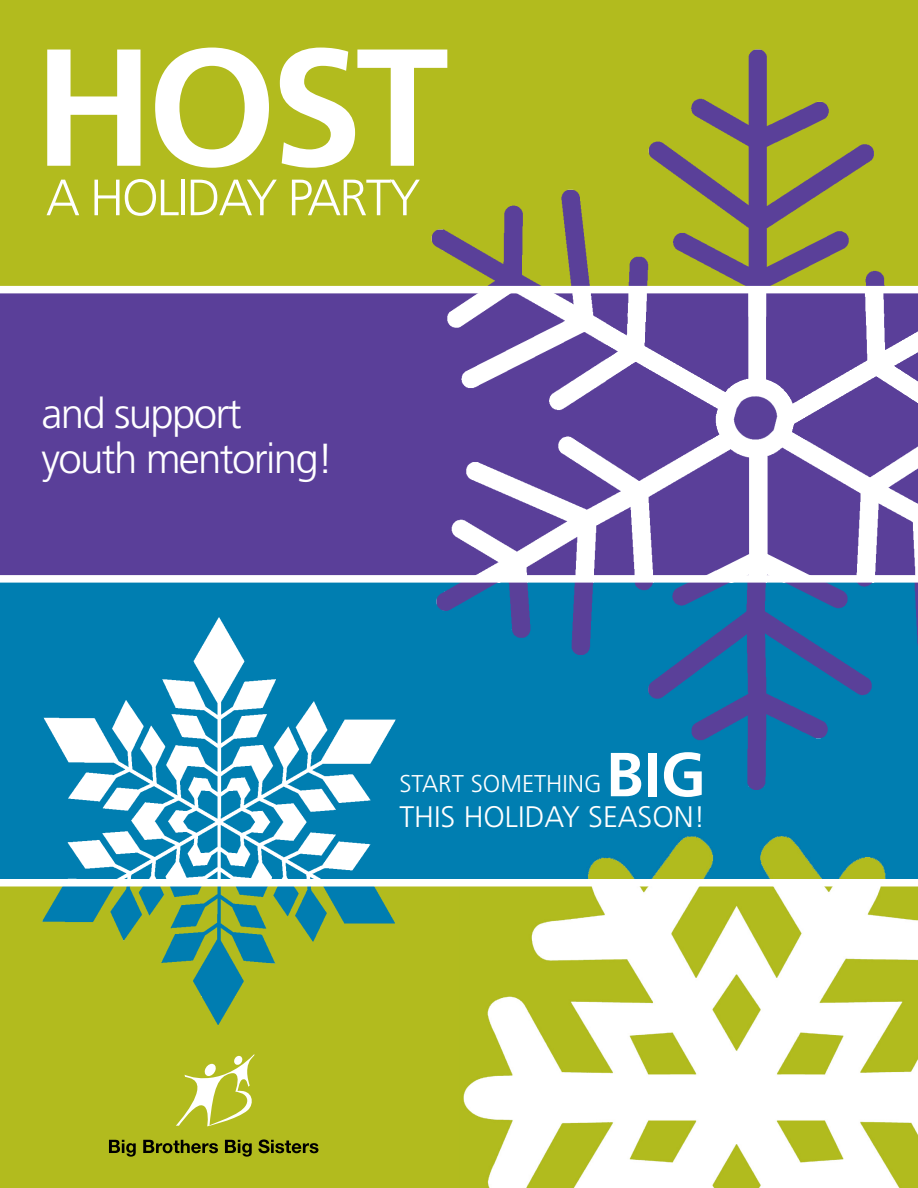
<style>
.page{position:relative;width:918px;height:1188px;background:#fff}
.page>*{position:absolute;margin:0;border:0;box-sizing:border-box;transform-origin:0 0}
.t1{font:700 166.5px "Frutiger LT Std";color:#fff}
.t2{font:700 62.1px "Frutiger LT Std";color:#fff}
.t3{font:300 51px "Frutiger LT Std";letter-spacing:-.04em;color:#fff}
.t4{font:300 42px/45px "Frutiger LT Std";letter-spacing:-.04em;color:#fff}
.t5{font:300 29.7px "Frutiger LT Std";color:#fff}
.t6{font:300 24.3px "Frutiger LT Std";color:#fff}
</style>
<div class="page">
<div style="left:0;top:880px;width:918px;height:308px;background:#b2bb1e"></div>
<div style="left:0;top:0;width:918px;height:297px;background:#b2bb1e"></div>
<div style="left:0;top:286px;width:918px;height:297px;background:#5a3f99"></div>
<img style="left:148px;top:293px;width:770px;height:282px">
<img style="left:412px;top:49px;width:506px;height:237px">
<img style="left:121px;top:583px;width:797px;height:206px">
<img style="left:460px;top:886px;width:458px;height:302px">
<div style="left:0;top:575px;width:918px;height:8px;background:#fff"></div>
<div style="left:0;top:286px;width:918px;height:7px;background:#fff"></div>
<div style="left:408px;top:791px;width:510px;height:94px;background:#007eb1"></div>
<img style="left:588px;top:836px;width:298px;height:43px">
<img style="left:0;top:616px;width:425px;height:263px">
<img style="left:0;top:886px;width:425px;height:139px">
<div style="left:0;top:879px;width:918px;height:7px;background:#fff"></div>
<svg style="left:109px;top:1139px;width:209px;height:18px"></svg>
<svg style="left:176px;top:1054px;width:78px;height:72px"></svg>
<p class="t1" style="left:34px;top:10px;width:416px">HOST</p>
<p class="t3" style="left:46px;top:169px;width:376px">A HOLIDAY PARTY</p>
<p class="t4" style="left:41px;top:391px;width:294px">and support youth mentoring!</p>
<p class="t2" style="left:606px;top:738px;width:101px">BIG</p>
<p class="t6" style="left:399px;top:770px;width:204px">START SOMETHING</p>
<p class="t5" style="left:399px;top:800px;width:307px">THIS HOLIDAY SEASON!</p>
</div>
